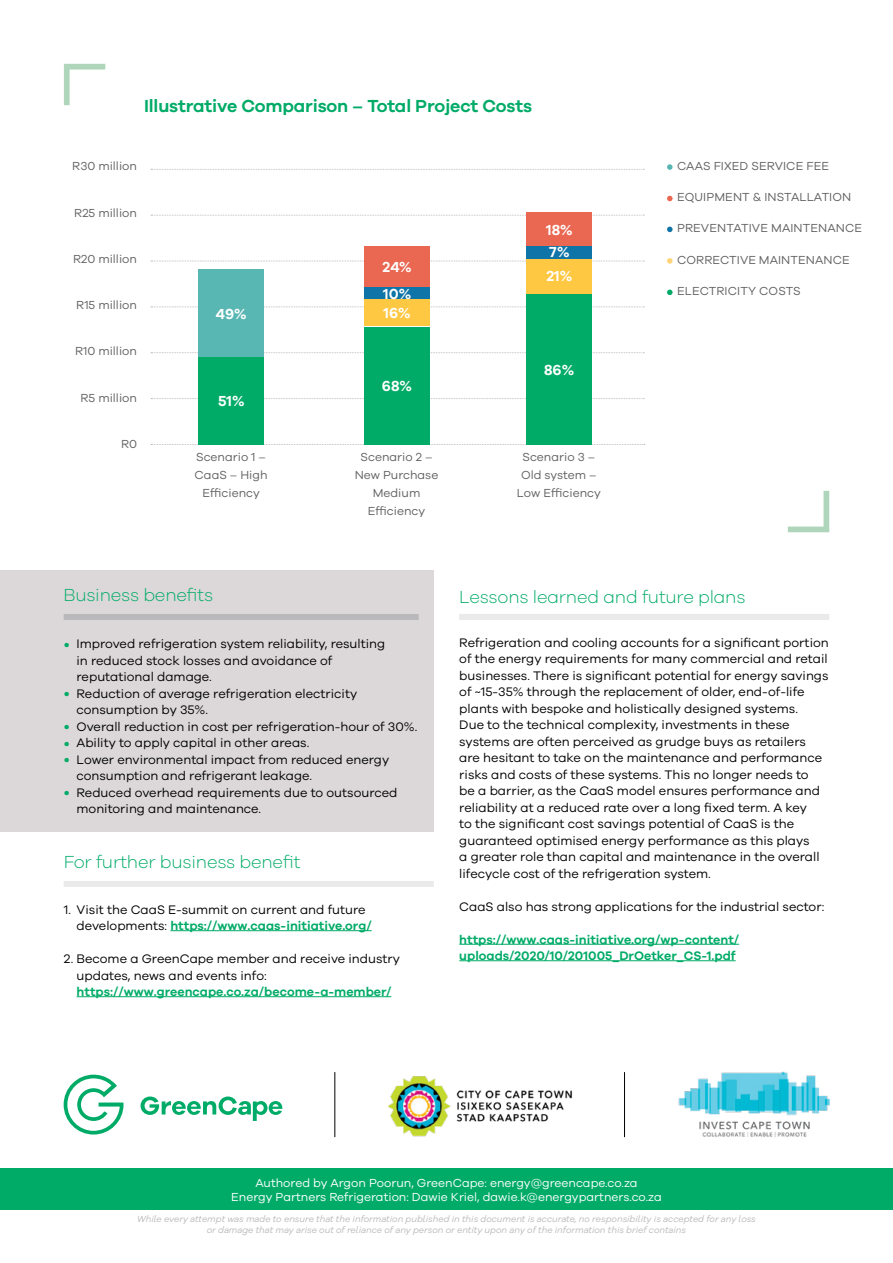
<style>
.page{position:relative;width:893px;height:1263px;background:#fff}
.page>*{position:absolute;margin:0;border:0;box-sizing:border-box;transform-origin:0 0}
.t1{font:300 18px "Galano Grotesque";letter-spacing:-.01em;color:#00ab67}
.t2{font:700 18px "Galano Grotesque Semi";letter-spacing:-.01em;color:#00ab67}
.t3{font:700 15px/22px "Galano Grotesque Semi";color:#fff}
.t4{font:12.75px/16.5px "Galano Grotesque";color:#000}
.t5{font:700 12.75px/16.5px "Galano Grotesque Semi";color:#00ab67}
.t6{font:12px/17.7px "Galano Grotesque Regular";color:#616163;text-align:center}
.t7{font:12px/14.4px "Galano Grotesque";color:#fff;text-align:center}
.t8{font:12px "Galano Grotesque";letter-spacing:.01em;color:#616163}
.t9{font:italic 9px/10.5px "Galano Grotesque Alt";color:#b9b9bb;text-align:center}
.s1{font-family:"Galano Grotesque Regular";font-size:15px;color:#00ab67}
.s2{font-family:"Galano Grotesque";font-weight:400;color:#000}
</style>
<div class="page">
<div style="left:0;top:1168px;width:893px;height:41px;background:#00ab67"></div>
<hr style="left:335px;top:1072px;width:1px;height:65px;background:#000">
<hr style="left:624px;top:1072px;width:1px;height:65px;background:#000">
<img style="left:388px;top:1076px;width:184px;height:61px">
<img style="left:678px;top:1071px;width:151px;height:67px">
<svg style="left:64px;top:1075px;width:60px;height:59px"></svg>
<svg style="left:141px;top:1096px;width:141px;height:25px"></svg>
<svg style="left:64px;top:64px;width:41px;height:41px"></svg>
<svg style="left:788px;top:491px;width:41px;height:41px"></svg>
<div style="left:0;top:570px;width:434px;height:262px;background:#dcd8d9"></div>
<hr style="left:459px;top:944px;width:280px;height:1px;background:#00ab67">
<hr style="left:459px;top:960px;width:277px;height:1px;background:#00ab67">
<div style="left:459px;top:614px;width:370px;height:6px;background:#eaeaea"></div>
<hr style="left:170px;top:930px;width:202px;height:1px;background:#00ab67">
<hr style="left:77px;top:996px;width:314px;height:1px;background:#00ab67">
<div style="left:64px;top:881px;width:370px;height:6px;background:#eaeaea"></div>
<div style="left:64px;top:614px;width:355px;height:6px;background:#b9b9bb"></div>
<svg style="left:667px;top:290px;width:6px;height:5px"></svg>
<svg style="left:667px;top:164px;width:6px;height:6px"></svg>
<svg style="left:667px;top:258px;width:6px;height:6px"></svg>
<svg style="left:667px;top:196px;width:6px;height:5px"></svg>
<svg style="left:667px;top:227px;width:6px;height:5px"></svg>
<svg style="left:151px;top:169px;width:493px;height:1px"></svg>
<svg style="left:151px;top:215px;width:493px;height:1px"></svg>
<svg style="left:151px;top:261px;width:493px;height:1px"></svg>
<svg style="left:151px;top:306px;width:493px;height:1px"></svg>
<svg style="left:151px;top:352px;width:493px;height:1px"></svg>
<svg style="left:151px;top:398px;width:493px;height:1px"></svg>
<svg style="left:151px;top:444px;width:494px;height:1px"></svg>
<div style="left:199px;top:357px;width:65px;height:87px;background:#00ab67"></div>
<div style="left:199px;top:269px;width:65px;height:88px;background:#59b7b3"></div>
<div style="left:364px;top:327px;width:66px;height:117px;background:#00ab67"></div>
<div style="left:527px;top:293px;width:65px;height:151px;background:#00ab67"></div>
<div style="left:364px;top:246px;width:66px;height:41px;background:#ea6752"></div>
<div style="left:527px;top:213px;width:65px;height:33px;background:#ea6752"></div>
<div style="left:364px;top:287px;width:66px;height:12px;background:#0f74a7"></div>
<div style="left:527px;top:246px;width:65px;height:13px;background:#0f74a7"></div>
<div style="left:364px;top:299px;width:66px;height:27px;background:#ffc843"></div>
<div style="left:527px;top:259px;width:65px;height:34px;background:#ffc843"></div>
<h1 class="t2" style="left:144px;top:95px;width:389px">Illustrative Comparison – Total Project Costs</h1>
<p class="t6" style="left:72px;top:157px;width:66px">R30 million</p>
<p class="t6" style="left:74px;top:203px;width:64px">R25 million</p>
<p class="t6" style="left:73px;top:250px;width:65px">R20 million</p>
<p class="t6" style="left:76px;top:296px;width:62px">R15 million</p>
<p class="t6" style="left:75px;top:342px;width:64px">R10 million</p>
<p class="t6" style="left:80px;top:388px;width:58px">R5 million</p>
<p class="t6" style="left:121px;top:434px;width:17px">R0</p>
<p class="t3" style="left:216px;top:303px;width:32px">49%</p>
<p class="t3" style="left:218px;top:390px;width:28px">51%</p>
<p class="t3" style="left:383px;top:256px;width:31px">24%</p>
<p class="t3" style="left:383px;top:282px;width:30px">10%</p>
<p class="t3" style="left:384px;top:302px;width:29px">16%</p>
<p class="t3" style="left:382px;top:375px;width:32px">68%</p>
<p class="t3" style="left:546px;top:219px;width:28px">18%<br>7%</p>
<p class="t3" style="left:546px;top:265px;width:27px">21%</p>
<p class="t3" style="left:544px;top:358px;width:32px">86%</p>
<p class="t6" style="left:195px;top:448px;width:74px">Scenario 1 –<br>CaaS – High<br>Efficiency</p>
<p class="t6" style="left:355px;top:448px;width:85px">Scenario 2 –<br>New Purchase<br>Medium<br>Efficiency</p>
<p class="t6" style="left:517px;top:448px;width:85px">Scenario 3 –<br>Old system –<br>Low Efficiency</p>
<p class="t8" style="left:677px;top:159px;width:154px">CAAS FIXED SERVICE FEE</p>
<p class="t8" style="left:677px;top:190px;width:176px">EQUIPMENT &amp; INSTALLATION</p>
<p class="t8" style="left:677px;top:221px;width:187px">PREVENTATIVE MAINTENANCE</p>
<p class="t8" style="left:677px;top:253px;width:174px">CORRECTIVE MAINTENANCE</p>
<p class="t8" style="left:677px;top:284px;width:125px">ELECTRICITY COSTS</p>
<h1 class="t1" style="left:64px;top:584px;width:151px">Business benefits</h1>
<p class="t4" style="left:77px;top:635px;width:310px;text-indent:-13px"><span class="s1">•</span> Improved refrigeration system reliability, resulting in reduced stock losses and avoidance of reputational damage.</p>
<p class="t4" style="left:77px;top:685px;width:282px;text-indent:-13px"><span class="s1">•</span> Reduction of average refrigeration electricity consumption by 35%.</p>
<p class="t4" style="left:64px;top:718px;width:355px"><span class="s1">•</span> Overall reduction in cost per refrigeration-hour of 30%.</p>
<p class="t4" style="left:64px;top:734px;width:247px"><span class="s1">•</span> Ability to apply capital in other areas.</p>
<p class="t4" style="left:77px;top:751px;width:314px;text-indent:-13px"><span class="s1">•</span> Lower environmental impact from reduced energy consumption and refrigerant leakage.</p>
<p class="t4" style="left:77px;top:784px;width:322px;text-indent:-13px"><span class="s1">•</span> Reduced overhead requirements due to outsourced monitoring and maintenance.</p>
<h1 class="t1" style="left:64px;top:851px;width:238px">For further business benefit</h1>
<p class="t4" style="left:64px;top:901px;width:303px">1. Visit the CaaS E-summit on current and future</p>
<p class="t5" style="left:77px;top:917px;width:297px"><span class="s2">developments:</span> https://www.caas-initiative.org/</p>
<p class="t4" style="left:77px;top:950px;width:325px;text-indent:-13px">2. Become a GreenCape member and receive industry updates, news and events info:</p>
<p class="t5" style="left:77px;top:983px;width:316px">https://www.greencape.co.za/become-a-member/</p>
<h1 class="t1" style="left:459px;top:586px;width:288px">Lessons learned and future plans</h1>
<p class="t4" style="left:459px;top:634px;width:371px">Refrigeration and cooling accounts for a significant portion of the energy requirements for many commercial and retail businesses. There is significant potential for energy savings of ~15-35% through the replacement of older, end-of-life plants with bespoke and holistically designed systems.<br>Due to the technical complexity, investments in these systems are often perceived as grudge buys as retailers are hesitant to take on the maintenance and performance risks and costs of these systems. This no longer needs to<br>be a barrier, as the CaaS model ensures performance and reliability at a reduced rate over a long fixed term. A key<br>to the significant cost savings potential of CaaS is the guaranteed optimised energy performance as this plays<br>a greater role than capital and maintenance in the overall lifecycle cost of the refrigeration system.</p>
<p class="t4" style="left:459px;top:898px;width:367px">CaaS also has strong applications for the industrial sector:</p>
<p class="t5" style="left:459px;top:931px;width:281px">https://www.caas-initiative.org/wp-content/ uploads/2020/10/201005_DrOetker_CS-1.pdf</p>
<p class="t7" style="left:231px;top:1175px;width:432px">Authored by Argon Poorun, GreenCape: energy@greencape.co.za<br>Energy Partners Refrigeration: Dawie Kriel, dawie.k@energypartners.co.za</p>
<p class="t9" style="left:137px;top:1214px;width:620px">While every attempt was made to ensure that the information published in this document is accurate, no responsibility is accepted for any loss or damage that may arise out of reliance of any person or entity upon any of the information this brief contains</p>
</div>
